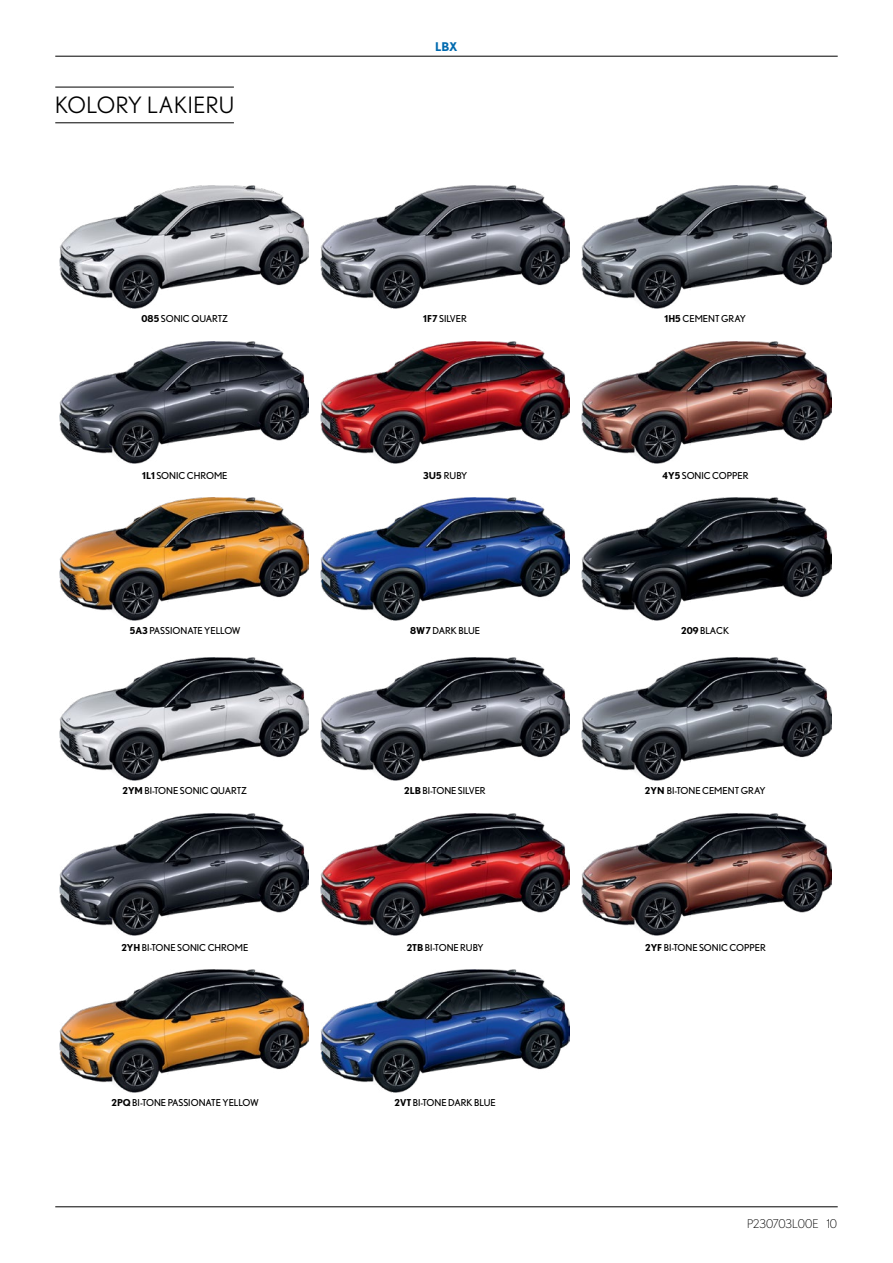
<style>
.page{position:relative;width:893px;height:1263px;background:#fff}
.page>*{position:absolute;margin:0;border:0;box-sizing:border-box;transform-origin:0 0}
.lid_15_15_20_line{font:22.5px "Nobel Pl";letter-spacing:.02em;color:#000}
.t1{font:300 12px "Nobel WGL";color:#000}
.t2{font:700 12px "Nobel WGL";color:#006aaf}
.Tabela_wyposazenie{font:9.45px "Nobel Pl";color:#000}
.s1{font-family:"Nobel WGL";font-weight:700}
</style>
<div class="page">
<hr style="left:55px;top:56px;width:783px;height:1px;background:#000">
<hr style="left:55px;top:1206px;width:783px;height:1px;background:#000">
<hr style="left:55px;top:87px;width:179px;height:1px;background:#000">
<hr style="left:55px;top:122px;width:179px;height:1px;background:#000">
<img style="left:59px;top:185px;width:249px;height:123px">
<img style="left:59px;top:657px;width:249px;height:123px">
<img style="left:59px;top:341px;width:249px;height:123px">
<img style="left:59px;top:813px;width:249px;height:123px">
<img style="left:59px;top:498px;width:249px;height:122px">
<img style="left:59px;top:970px;width:249px;height:122px">
<img style="left:320px;top:185px;width:250px;height:123px">
<img style="left:320px;top:657px;width:250px;height:123px">
<img style="left:320px;top:341px;width:250px;height:123px">
<img style="left:320px;top:813px;width:250px;height:123px">
<img style="left:320px;top:498px;width:250px;height:122px">
<img style="left:320px;top:970px;width:250px;height:122px">
<img style="left:582px;top:185px;width:249px;height:123px">
<img style="left:582px;top:657px;width:249px;height:123px">
<img style="left:582px;top:341px;width:249px;height:123px">
<img style="left:582px;top:813px;width:249px;height:123px">
<img style="left:582px;top:498px;width:249px;height:122px">
<p class="lid_15_15_20_line" style="left:55px;top:92px;width:181px">KOLORY LAKIERU</p>
<p class="t2" style="left:435px;top:38px;width:24px">LBX</p>
<p class="Tabela_wyposazenie" style="left:142px;top:313px;width:88px"><span class="s1">085</span> SONIC QUARTZ</p>
<p class="Tabela_wyposazenie" style="left:423px;top:313px;width:45px"><span class="s1">1F7</span> SILVER</p>
<p class="Tabela_wyposazenie" style="left:665px;top:313px;width:83px"><span class="s1">1H5</span> CEMENT GRAY</p>
<p class="Tabela_wyposazenie" style="left:142px;top:470px;width:87px"><span class="s1">1L1</span> SONIC CHROME</p>
<p class="Tabela_wyposazenie" style="left:423px;top:470px;width:46px"><span class="s1">3U5</span> RUBY</p>
<p class="Tabela_wyposazenie" style="left:662px;top:470px;width:88px"><span class="s1">4Y5</span> SONIC COPPER</p>
<p class="Tabela_wyposazenie" style="left:130px;top:625px;width:112px"><span class="s1">5A3</span> PASSIONATE YELLOW</p>
<p class="Tabela_wyposazenie" style="left:410px;top:625px;width:71px"><span class="s1">8W7</span> DARK BLUE</p>
<p class="Tabela_wyposazenie" style="left:681px;top:625px;width:49px"><span class="s1">209</span> BLACK</p>
<p class="Tabela_wyposazenie" style="left:123px;top:785px;width:126px"><span class="s1">2YM</span> BI-TONE SONIC QUARTZ</p>
<p class="Tabela_wyposazenie" style="left:404px;top:785px;width:83px"><span class="s1">2LB</span> BI-TONE SILVER</p>
<p class="Tabela_wyposazenie" style="left:645px;top:785px;width:122px"><span class="s1">2YN</span> BI-TONE CEMENT GRAY</p>
<p class="Tabela_wyposazenie" style="left:121px;top:942px;width:129px"><span class="s1">2YH</span> BI-TONE SONIC CHROME</p>
<p class="Tabela_wyposazenie" style="left:407px;top:942px;width:78px"><span class="s1">2TB</span>BI-TONE RUBY</p>
<p class="Tabela_wyposazenie" style="left:645px;top:942px;width:122px"><span class="s1">2YF</span> BI-TONE SONIC COPPER</p>
<p class="Tabela_wyposazenie" style="left:112px;top:1097px;width:149px"><span class="s1">2PQ</span> BI-TONE PASSIONATE YELLOW</p>
<p class="Tabela_wyposazenie" style="left:395px;top:1097px;width:103px"><span class="s1">2VT</span> BI-TONE DARK BLUE</p>
<p class="t1" style="left:747px;top:1215px;width:92px">P230703L00E 10</p>
</div>
